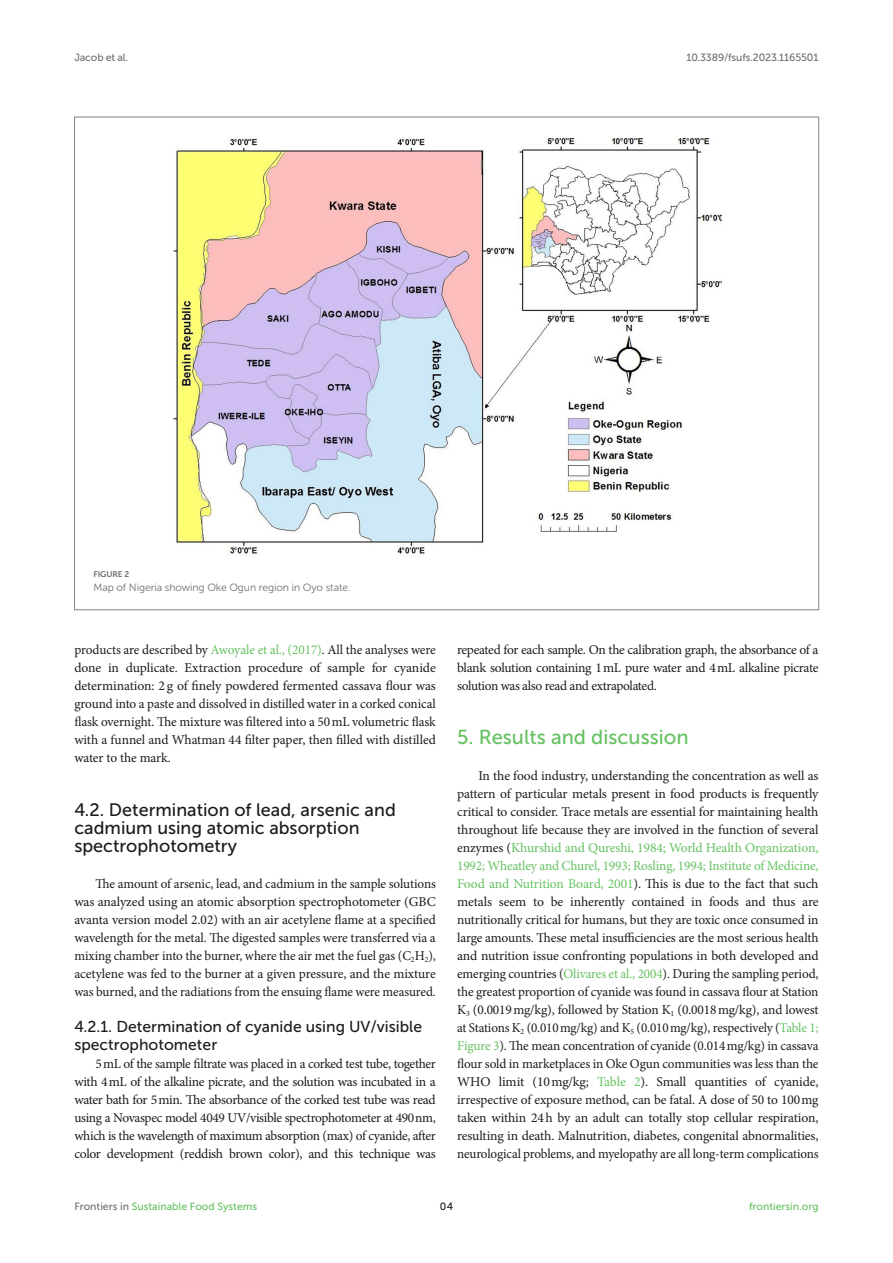
<style>
.page{position:relative;width:893px;height:1263px;background:#fff}
.page>*{position:absolute;margin:0;border:0;box-sizing:border-box;transform-origin:0 0}
.HEAD_1{font:20.25px "Museo Sans 500";color:#65c161}
.HEAD_2{font:18px/18px "Museo Sans 500";color:#1b1c1b}
.HEAD_3{font:15.75px/18px "Museo Sans 500";color:#1b1c1b}
.TEXT_FLUSH{font:13.5px/18px "Minion Pro";letter-spacing:-.02em;color:#1b1c1b;text-align:justify}
.t1{font:10.5px "Museo Sans 500";color:#65c161}
.FIG_LEG{font:10.5px "Museo Sans 300";letter-spacing:-.01em;color:#706f70}
.t2{font:10.5px "Museo Sans 500";letter-spacing:-.015em;color:#706f70}
.t3{font:10.5px "Museo Sans 500";color:#1b1c1b}
.FIG_HD{font:8.25px "Museo Sans 700";letter-spacing:-.01em;color:#706f70}
.s1{color:#65c161}
.s2{color:#706f70}
</style>
<div class="page">
<img style="left:173px;top:137px;width:549px;height:419px">
<p class="t2" style="left:74px;top:51px;width:55px">Jacob et al.</p>
<p class="t2" style="left:686px;top:51px;width:134px">10.3389/fsufs.2023.1165501</p>
<p class="FIG_HD" style="left:94px;top:570px;width:37px">FIGURE 2</p>
<p class="FIG_LEG" style="left:94px;top:581px;width:259px">Map of Nigeria showing Oke Ogun region in Oyo state.</p>
<p class="TEXT_FLUSH" style="left:74px;top:641px;width:363px">products are described by <span class="s1">Awoyale et al., (2017)</span>. All the analyses were done in duplicate. Extraction procedure of sample for cyanide determination: 2g of finely powdered fermented cassava flour was ground into a paste and dissolved in distilled water in a corked conical flask overnight. The mixture was filtered into a 50mL volumetric flask with a funnel and Whatman 44 filter paper, then filled with distilled water to the mark.</p>
<p class="HEAD_2" style="left:74px;top:801px;width:323px">4.2. Determination of lead, arsenic and cadmium using atomic absorption spectrophotometry</p>
<p class="TEXT_FLUSH" style="left:74px;top:875px;width:363px;text-indent:21px">The amount of arsenic, lead, and cadmium in the sample solutions was analyzed using an atomic absorption spectrophotometer (GBC avanta version model 2.02) with an air acetylene flame at a specified wavelength for the metal. The digested samples were transferred via a mixing chamber into the burner, where the air met the fuel gas (C<sub>2</sub>H<sub>2</sub>), acetylene was fed to the burner at a given pressure, and the mixture was burned, and the radiations from the ensuing flame were measured.</p>
<p class="HEAD_3" style="left:74px;top:1018px;width:349px">4.2.1. Determination of cyanide using UV/visible spectrophotometer</p>
<p class="TEXT_FLUSH" style="left:74px;top:1055px;width:363px;text-indent:21px">5mL of the sample filtrate was placed in a corked test tube, together with 4mL of the alkaline picrate, and the solution was incubated in a water bath for 5min. The absorbance of the corked test tube was read using a Novaspec model 4049 UV/visible spectrophotometer at 490nm, which is the wavelength of maximum absorption (max) of cyanide, after color development (reddish brown color), and this technique was</p>
<p class="TEXT_FLUSH" style="left:457px;top:641px;width:363px">repeated for each sample. On the calibration graph, the absorbance of a blank solution containing 1mL pure water and 4mL alkaline picrate solution was also read and extrapolated.</p>
<p class="HEAD_1" style="left:457px;top:726px;width:233px">5. Results and discussion</p>
<p class="TEXT_FLUSH" style="left:457px;top:767px;width:363px;text-indent:21px">In the food industry, understanding the concentration as well as pattern of particular metals present in food products is frequently critical to consider. Trace metals are essential for maintaining health throughout life because they are involved in the function of several enzymes (<span class="s1">Khurshid and Qureshi, 1984; World Health Organization, 1992; Wheatley and Churel, 1993; Rosling, 1994; Institute of Medicine, Food and Nutrition Board, 2001</span>). This is due to the fact that such metals seem to be inherently contained in foods and thus are nutritionally critical for humans, but they are toxic once consumed in large amounts. These metal insufficiencies are the most serious health and nutrition issue confronting populations in both developed and emerging countries (<span class="s1">Olivares et al., 2004</span>). During the sampling period, the greatest proportion of cyanide was found in cassava flour at Station K<sub>3</sub> (0.0019mg/kg), followed by Station K<sub>1</sub> (0.0018mg/kg), and lowest at Stations K<sub>2</sub> (0.010mg/kg) and K<sub>5</sub> (0.010mg/kg), respectively (<span class="s1">Table 1; Figure 3</span>). The mean concentration of cyanide (0.014mg/kg) in cassava flour sold in marketplaces in Oke Ogun communities was less than the WHO limit (10mg/kg; <span class="s1">Table 2</span>). Small quantities of cyanide, irrespective of exposure method, can be fatal. A dose of 50 to 100mg taken within 24h by an adult can totally stop cellular respiration, resulting in death. Malnutrition, diabetes, congenital abnormalities, neurological problems, and myelopathy are all long-term complications</p>
<p class="t1" style="left:74px;top:1200px;width:184px"><span class="s2">Frontiers in</span> Sustainable Food Systems</p>
<p class="t3" style="left:440px;top:1200px;width:15px">04</p>
<p class="t1" style="left:749px;top:1200px;width:71px">frontiersin.org</p>
</div>
